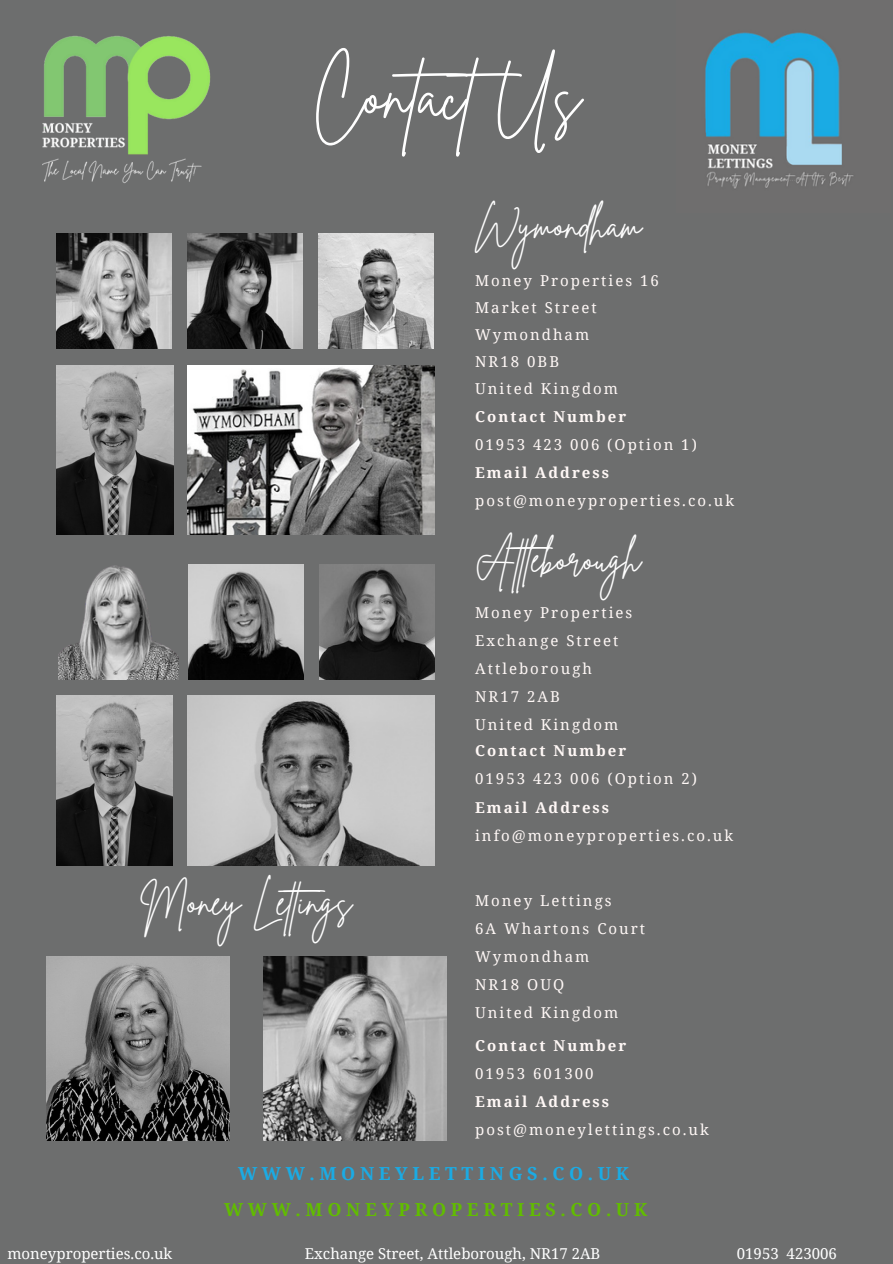
<style>
.page{position:relative;width:893px;height:1264px;background:#fff}
.page>*{position:absolute;margin:0;border:0;box-sizing:border-box;transform-origin:0 0}
.t1{font:67.5px "Brittany Signature";color:#fff}
.t2{font:37.5px "Brittany Signature";color:#fff}
.t3{font:700 18px/36px "Noto Serif";letter-spacing:.26em;color:#61bd00;text-align:center}
.t4{font:15px/27px "Noto Serif";letter-spacing:.135em;color:#fff8f6}
.t5{font:15px "Noto Serif";color:#fff}
.t6{font:700 15px "Noto Serif";letter-spacing:.135em;color:#fff8f6}
.s1{font-weight:700}
.s2{color:#1babe4}
</style>
<div class="page">
<div style="left:0;top:0;width:892px;height:1263px;background:#6d6e6e"></div>
<img style="left:42px;top:35px;width:169px;height:149px">
<img style="left:57px;top:234px;width:114px;height:115px">
<img style="left:188px;top:234px;width:114px;height:115px">
<img style="left:319px;top:234px;width:114px;height:115px">
<img style="left:57px;top:365px;width:117px;height:169px">
<img style="left:188px;top:365px;width:246px;height:169px">
<img style="left:58px;top:565px;width:121px;height:114px">
<img style="left:189px;top:564px;width:114px;height:115px">
<img style="left:319px;top:564px;width:115px;height:115px">
<img style="left:57px;top:695px;width:116px;height:170px">
<img style="left:188px;top:695px;width:246px;height:170px">
<img style="left:46px;top:956px;width:184px;height:184px">
<img style="left:263px;top:956px;width:184px;height:184px">
<img style="left:705px;top:32px;width:149px;height:157px">
<p class="t1" style="left:313px;top:50px;width:269px">ContactUs</p>
<p class="t2" style="left:475px;top:200px;width:168px">Wymondham</p>
<p class="t4" style="left:475px;top:266px;width:185px">Money Properties 16<br>Market Street<br>Wymondham</p>
<p class="t4" style="left:475px;top:347px;width:85px">NR18 0BB</p>
<p class="t4" style="left:475px;top:374px;width:144px">United Kingdom</p>
<p class="t6" style="left:475px;top:406px;width:153px">Contact Number</p>
<p class="t4" style="left:475px;top:430px;width:223px">01953 423 006 (Option 1)</p>
<p class="t4" style="left:475px;top:458px;width:260px;line-height:28.2px"><span class="s1">Email Address </span>post@moneyproperties.co.uk</p>
<p class="t2" style="left:475px;top:534px;width:167px">Atleborough</p>
<p class="t4" style="left:475px;top:598px;width:159px">Money Properties</p>
<p class="t4" style="left:475px;top:626px;width:145px">Exchange Street</p>
<p class="t4" style="left:475px;top:654px;width:118px">Attleborough</p>
<p class="t4" style="left:475px;top:682px;width:86px">NR17 2AB</p>
<p class="t4" style="left:475px;top:710px;width:144px">United Kingdom</p>
<p class="t6" style="left:475px;top:740px;width:153px">Contact Number</p>
<p class="t4" style="left:475px;top:765px;width:223px">01953 423 006 (Option 2)</p>
<p class="t4" style="left:475px;top:792px;width:259px;line-height:28.2px"><span class="s1">Email Address </span>info@moneyproperties.co.uk</p>
<p class="t2" style="left:140px;top:877px;width:213px">Money Letings</p>
<p class="t4" style="left:475px;top:886px;width:138px">Money Lettings</p>
<p class="t4" style="left:475px;top:914px;width:171px">6A Whartons Court</p>
<p class="t4" style="left:475px;top:942px;width:116px">Wymondham</p>
<p class="t4" style="left:475px;top:970px;width:91px">NR18 OUQ</p>
<p class="t4" style="left:475px;top:999px;width:144px">United Kingdom</p>
<p class="t6" style="left:475px;top:1034px;width:153px">Contact Number</p>
<p class="t4" style="left:475px;top:1059px;width:120px">01953 601300</p>
<p class="t6" style="left:475px;top:1091px;width:136px">Email Address</p>
<p class="t4" style="left:475px;top:1116px;width:235px">post@moneylettings.co.uk</p>
<p class="t3" style="left:224px;top:1155px;width:424px"><span class="s2">WWW.MONEYLETTINGS.CO.UK<br></span>WWW.MONEYPROPERTIES.CO.UK</p>
<p class="t5" style="left:7px;top:1242px;width:166px">moneyproperties.co.uk</p>
<p class="t5" style="left:305px;top:1242px;width:297px">Exchange Street, Attleborough, NR17 2AB</p>
<p class="t5" style="left:736px;top:1242px;width:102px">01953 423006</p>
</div>
